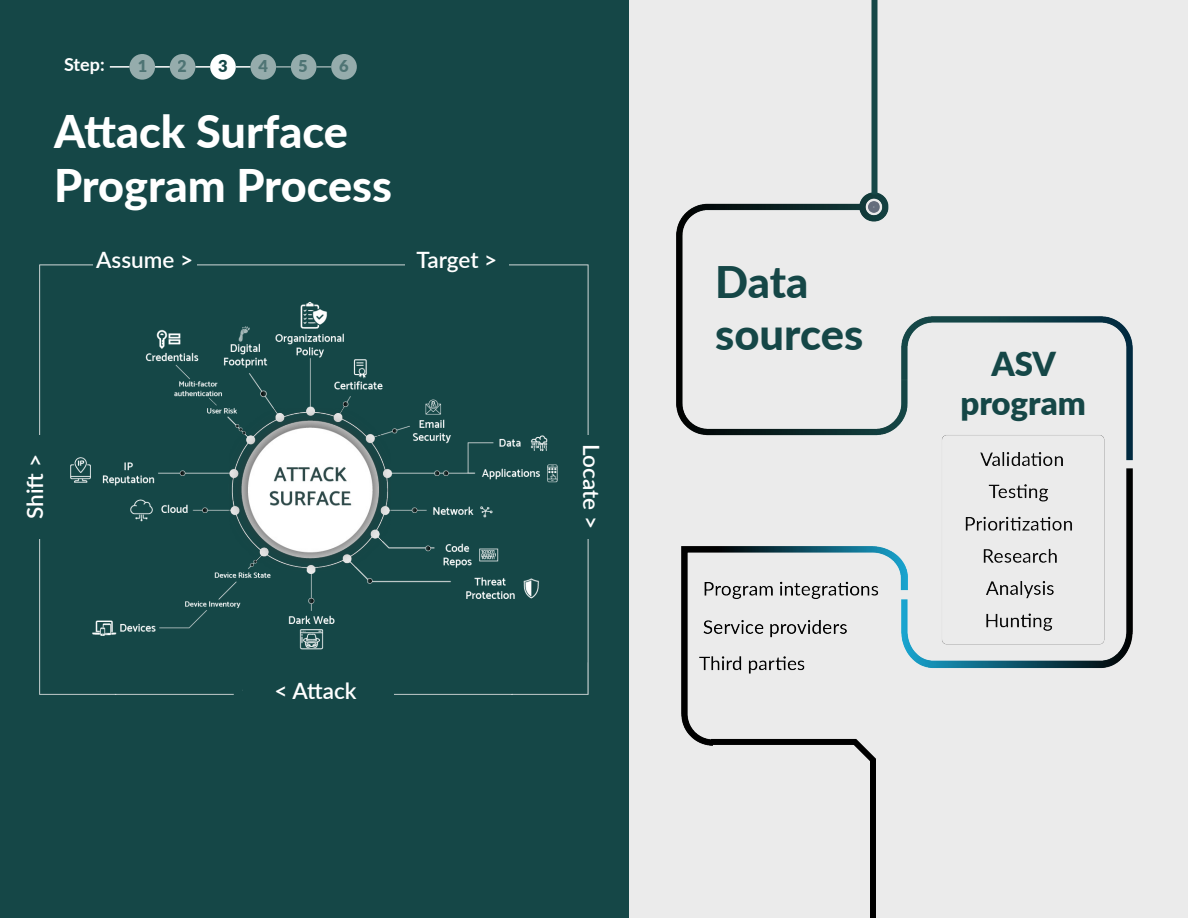
<style>
.page{position:relative;width:1188px;height:918px;background:#fff}
.page>*{position:absolute;margin:0;border:0;box-sizing:border-box;transform-origin:0 0}
.t1{font:800 45px/54px "Lato";color:#fff}
.t2{font:800 43.5px/52.2px "Lato";color:#154747}
.t3{font:900 33px/39.6px "Lato";color:#154747;text-align:center}
.t4{font:600 22.5px "Lato";color:#fff}
.t5{font:700 18px "Lato";color:#fff}
.t6{font:900 16.5px "Lato";color:#154747}
</style>
<div class="page">
<div style="left:626px;top:0;width:562px;height:918px;background:#ebebeb"></div>
<div style="left:0;top:0;width:628px;height:918px;background:#154747"></div>
<img style="left:677px;top:193px;width:456px;height:552px">
<img style="left:40px;top:265px;width:549px;height:430px">
<div style="left:93px;top:250px;width:103px;height:29px;background:#154747"></div>
<div style="left:25px;top:435px;width:29px;height:103px;background:#154747"></div>
<div style="left:405px;top:250px;width:104px;height:29px;background:#154747"></div>
<div style="left:572px;top:435px;width:29px;height:103px;background:#154747"></div>
<div style="left:243px;top:680px;width:139px;height:29px;background:#154747"></div>
<svg style="left:129px;top:54px;width:26px;height:26px"></svg>
<div style="left:210px;top:54px;width:26px;height:26px;background:#fff;border-radius:50%"></div>
<div style="left:170px;top:54px;width:25px;height:26px;background:#95acac;border-radius:50%"></div>
<div style="left:251px;top:54px;width:25px;height:26px;background:#95acac;border-radius:50%"></div>
<div style="left:291px;top:54px;width:25px;height:26px;background:#95acac;border-radius:50%"></div>
<svg style="left:331px;top:54px;width:26px;height:26px"></svg>
<svg style="left:110px;top:66px;width:19px;height:2px"></svg>
<svg style="left:195px;top:66px;width:15px;height:2px"></svg>
<svg style="left:155px;top:66px;width:15px;height:2px"></svg>
<svg style="left:236px;top:66px;width:14px;height:2px"></svg>
<svg style="left:276px;top:66px;width:15px;height:2px"></svg>
<svg style="left:316px;top:66px;width:15px;height:2px"></svg>
<div style="left:872px;top:0;width:6px;height:194px;background:#154747"></div>
<svg style="left:705px;top:736px;width:174px;height:182px"></svg>
<p class="t5" style="left:64px;top:52px;width:42px">Step:</p>
<p class="t6" style="left:137px;top:54px;width:11px">1</p>
<p class="t6" style="left:178px;top:54px;width:11px">2</p>
<p class="t6" style="left:218px;top:54px;width:11px">3</p>
<p class="t6" style="left:259px;top:54px;width:11px">4</p>
<p class="t6" style="left:299px;top:54px;width:11px">5</p>
<p class="t6" style="left:339px;top:54px;width:11px">6</p>
<h1 class="t1" style="left:54px;top:102px;width:339px">Attack Surface<br>Program Process</h1>
<p class="t4" style="left:96px;top:244px;width:98px">Assume &gt;</p>
<p class="t4" style="left:417px;top:244px;width:82px">Target &gt;</p>
<p class="t4" style="left:19px;top:519px;width:66px;rotate:-90deg">Shift &gt;</p>
<p class="t4" style="left:274px;top:674px;width:84px">&lt; Attack</p>
<p class="t4" style="left:608px;top:444px;width:86px;rotate:90deg">Locate &gt;</p>
<h2 class="t2" style="left:715px;top:254px;width:150px">Data sources</h2>
<h3 class="t3" style="left:960px;top:342px;width:127px">ASV program</h3>
</div>
